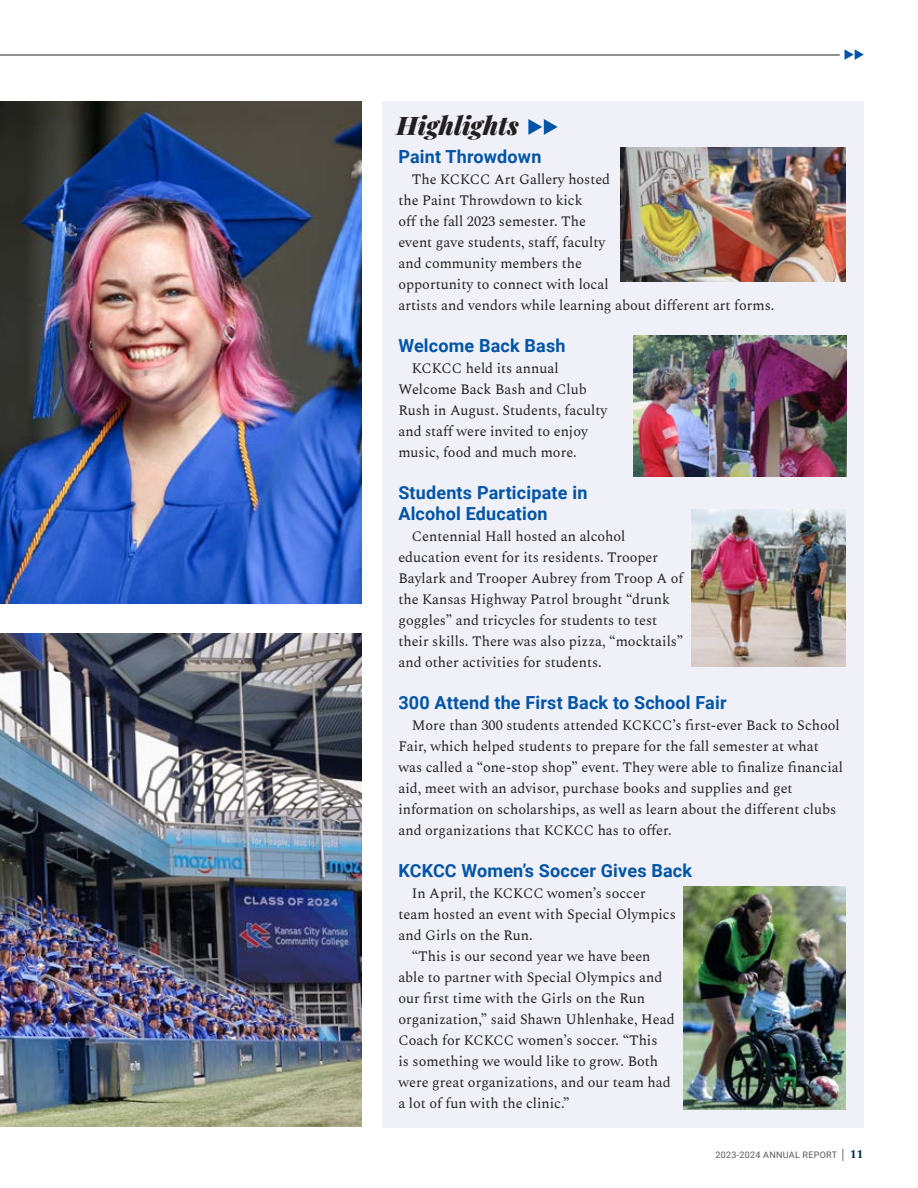
<style>
.page{position:relative;width:918px;height:1188px;background:#fff}
.page>*{position:absolute;margin:0;border:0;box-sizing:border-box;transform-origin:0 0}
.t1{font:italic 900 25.5px "Playfair Display";color:#231f20}
.t2{font:700 18px/21px "Roboto";letter-spacing:.01em;color:#0054a6}
.Body{font:14.25px/21px "Spectral";color:#231f20}
.t3{font:9px "Roboto";letter-spacing:.035em;color:#565759}
.s1{font-family:"Spectral";font-size:12px;color:#231f20}
.s2{font-family:"Spectral";font-weight:700;font-size:12px;color:#002449}
</style>
<div class="page">
<div style="left:382px;top:101px;width:482px;height:1026px;background:#eff0f8"></div>
<img style="left:620px;top:147px;width:226px;height:134px">
<img style="left:633px;top:336px;width:213px;height:140px">
<img style="left:0;top:101px;width:362px;height:503px">
<img style="left:0;top:634px;width:362px;height:492px">
<img style="left:683px;top:886px;width:163px;height:224px">
<img style="left:691px;top:509px;width:155px;height:157px">
<hr style="left:0;top:55px;width:840px;height:1px;background:#231f20">
<svg style="left:845px;top:49px;width:19px;height:11px"></svg>
<svg style="left:528px;top:119px;width:30px;height:16px"></svg>
<p class="t1" style="left:396px;top:105px;width:124px">Highlights</p>
<p class="t2" style="left:398px;top:146px;width:145px">Paint Throwdown</p>
<p class="Body" style="left:398px;top:169px;width:377px;text-indent:13px">The KCKCC Art Gallery hosted<br>the Paint Throwdown to kick<br>off the fall 2023 semester. The<br>event gave students, staff, faculty<br>and community members the<br>opportunity to connect with local<br>artists and vendors while learning about different art forms.</p>
<p class="t2" style="left:398px;top:335px;width:169px">Welcome Back Bash</p>
<p class="Body" style="left:398px;top:358px;width:210px;text-indent:13px">KCKCC held its annual<br>Welcome Back Bash and Club<br>Rush in August. Students, faculty and staff were invited to enjoy music, food and much more.</p>
<p class="t2" style="left:398px;top:482px;width:191px">Students Participate in<br>Alcohol Education</p>
<p class="Body" style="left:398px;top:526px;width:286px;text-indent:13px">Centennial Hall hosted an alcohol education event for its residents. Trooper Baylark and Trooper Aubrey from Troop A of the Kansas Highway Patrol brought “drunk goggles” and tricycles for students to test their skills. There was also pizza, “mocktails” and other activities for students.</p>
<p class="t2" style="left:398px;top:692px;width:330px">300 Attend the First Back to School Fair</p>
<p class="Body" style="left:398px;top:715px;width:446px;text-indent:13px">More than 300 students attended KCKCC’s first-ever Back to School Fair, which helped students to prepare for the fall semester at what was called a “one-stop shop” event. They were able to finalize financial aid, meet with an advisor, purchase books and supplies and get information on scholarships, as well as learn about the different clubs and organizations that KCKCC has to offer.</p>
<p class="t2" style="left:398px;top:860px;width:295px">KCKCC Women’s Soccer Gives Back</p>
<p class="Body" style="left:398px;top:883px;width:279px;text-indent:13px">In April, the KCKCC women’s soccer team hosted an event with Special Olympics and Girls on the Run.</p>
<p class="Body" style="left:398px;top:946px;width:278px;text-indent:13px">“This is our second year we have been able to partner with Special Olympics and our first time with the Girls on the Run organization,” said Shawn Uhlenhake, Head Coach for KCKCC women’s soccer. “This<br>is something we would like to grow. Both were great organizations, and our team had a lot of fun with the clinic.”</p>
<p class="t3" style="left:716px;top:1148px;width:149px">2023-2024 ANNUAL REPORT <span class="s1">|</span> <span class="s2">11</span></p>
</div>
